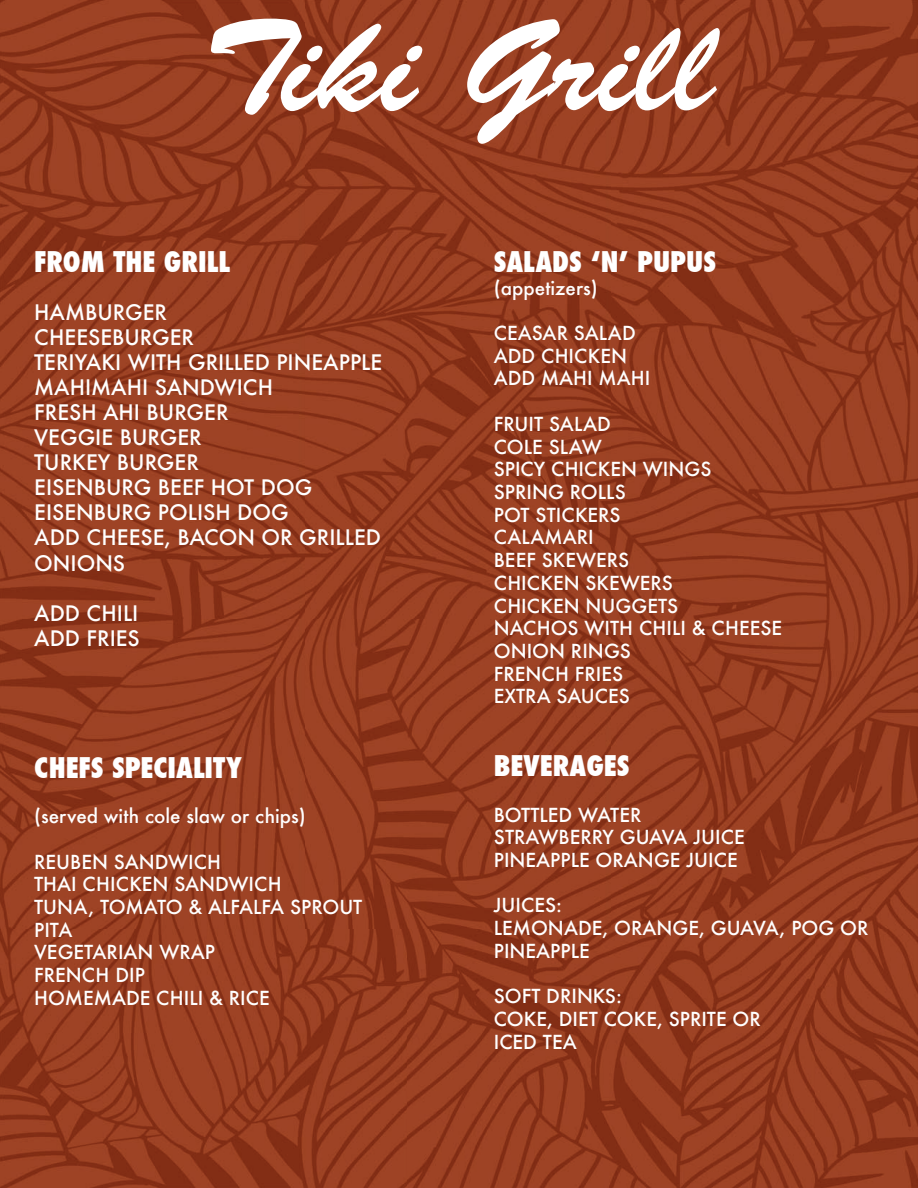
<style>
.page{position:relative;width:918px;height:1188px;background:#fff}
.page>*{position:absolute;margin:0;border:0;box-sizing:border-box;transform-origin:0 0}
.t1{font:130.8px "Brush Script Std";color:#fff}
.t2{font:800 condensed 27.9px "Futura";color:#fff}
.t3{font:500 20.85px/25px "Futura";color:#fff}
.t4{font:500 18.9px/22.6px "Futura";color:#fff}
</style>
<div class="page">
<img style="left:0;top:0;width:918px;height:1188px">
<h1 class="t1" style="left:203px;top:-6px;width:513px">Tiki Grill</h1>
<h2 class="t2" style="left:34px;top:243px;width:197px">FROM THE GRILL</h2>
<p class="t3" style="left:34px;top:299px;width:350px">HAMBURGER<br>CHEESEBURGER<br>TERIYAKI WITH GRILLED PINEAPPLE<br>MAHIMAHI SANDWICH<br>FRESH AHI BURGER<br>VEGGIE BURGER<br>TURKEY BURGER<br>EISENBURG BEEF HOT DOG<br>EISENBURG POLISH DOG<br>ADD CHEESE, BACON OR GRILLED<br>ONIONS</p>
<p class="t3" style="left:34px;top:600px;width:107px">ADD CHILI<br>ADD FRIES</p>
<h2 class="t2" style="left:34px;top:748px;width:209px">CHEFS SPECIALITY</h2>
<p class="t4" style="left:34px;top:805px;width:273px">(served with cole slaw or chips)</p>
<p class="t4" style="left:34px;top:850px;width:330px">REUBEN SANDWICH<br>THAI CHICKEN SANDWICH<br>TUNA, TOMATO &amp; ALFALFA SPROUT<br>PITA<br>VEGETARIAN WRAP<br>FRENCH DIP<br>HOMEMADE CHILI &amp; RICE</p>
<h2 class="t2" style="left:494px;top:243px;width:224px">SALADS ‘N’ PUPUS</h2>
<p class="t4" style="left:494px;top:276px;width:105px">(appetizers)</p>
<p class="t4" style="left:494px;top:322px;width:158px">CEASAR SALAD<br>ADD CHICKEN<br>ADD MAHI MAHI</p>
<p class="t4" style="left:494px;top:412px;width:290px">FRUIT SALAD<br>COLE SLAW<br>SPICY CHICKEN WINGS<br>SPRING ROLLS<br>POT STICKERS<br>CALAMARI<br>BEEF SKEWERS<br>CHICKEN SKEWERS<br>CHICKEN NUGGETS<br>NACHOS WITH CHILI &amp; CHEESE<br>ONION RINGS<br>FRENCH FRIES<br>EXTRA SAUCES</p>
<h2 class="t2" style="left:494px;top:747px;width:137px">BEVERAGES</h2>
<p class="t4" style="left:494px;top:803px;width:252px">BOTTLED WATER<br>STRAWBERRY GUAVA JUICE<br>PINEAPPLE ORANGE JUICE</p>
<p class="t4" style="left:494px;top:894px;width:376px">JUICES:<br>LEMONADE, ORANGE, GUAVA, POG OR<br>PINEAPPLE</p>
<p class="t4" style="left:494px;top:985px;width:269px">SOFT DRINKS:<br>COKE, DIET COKE, SPRITE OR<br>ICED TEA</p>
</div>
